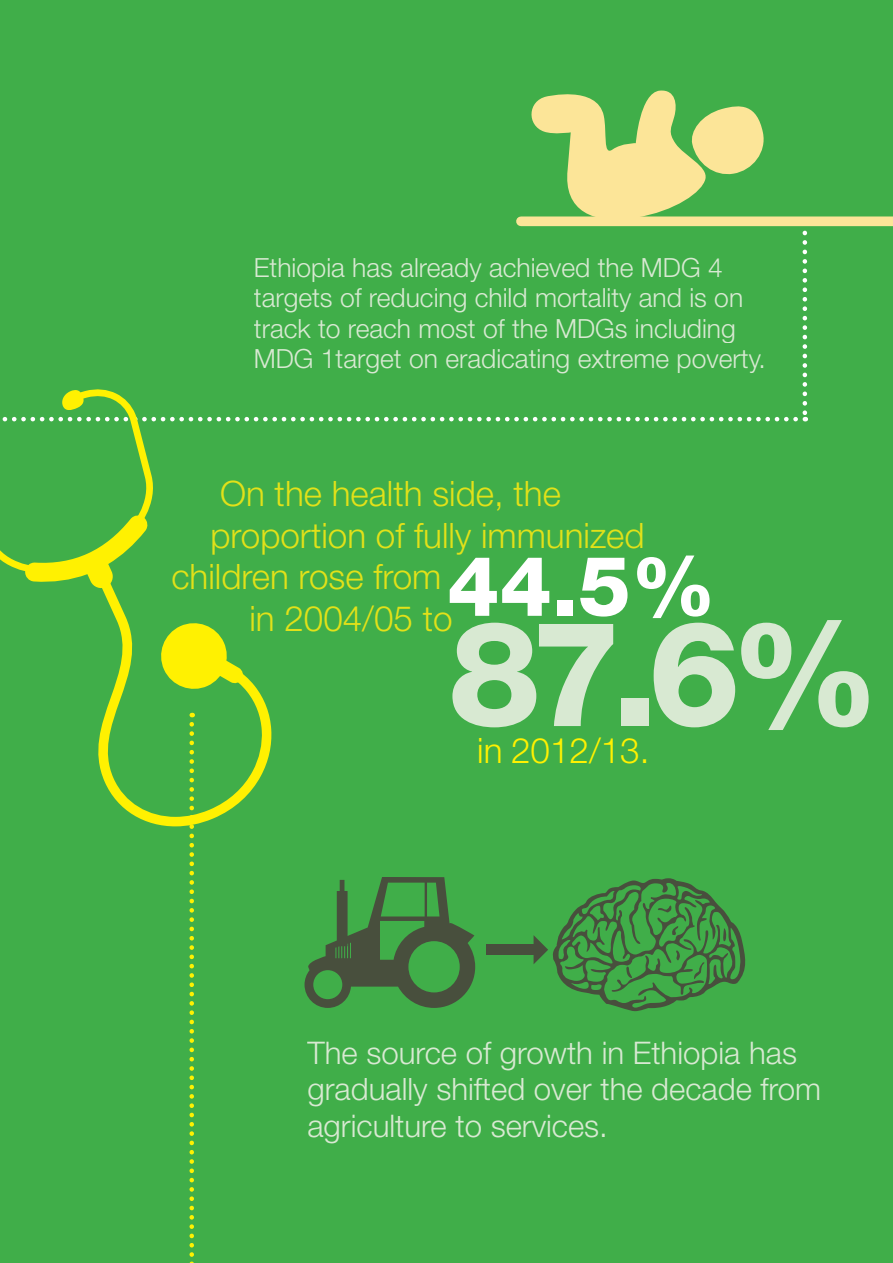
<style>
.page{position:relative;width:893px;height:1263px;background:#40ae49}
.page>*{position:absolute;margin:0;border:0;box-sizing:border-box;transform-origin:0 0}
.t1{font:800 146.4px "Helvetica Neue LT Std";color:#d8e9d2}
.t2{font:800 83.25px "Helvetica Neue LT Std";color:#fff}
.t3{font:300 35.1px "Helvetica Neue LT Std";color:#e2e119}
.t4{font:300 35.1px "Helvetica Neue LT Std";color:#fff101}
.t5{font:300 31.2px/36.6px "Helvetica Neue LT Std";color:#d8e9d2}
.t6{font:300 26.4px/30.2px "Helvetica Neue LT Std";color:#d8e9d2}
</style>
<div class="page">
<div style="left:171px;top:605px;width:280px;height:26px;background:#40ae49"></div>
<div style="left:256px;top:258px;width:467px;height:24px;background:#40ae49"></div>
<div style="left:254px;top:288px;width:489px;height:25px;background:#40ae49"></div>
<div style="left:254px;top:318px;width:482px;height:25px;background:#40ae49"></div>
<div style="left:256px;top:348px;width:507px;height:25px;background:#40ae49"></div>
<div style="left:307px;top:1041px;width:490px;height:29px;background:#40ae49"></div>
<div style="left:308px;top:1078px;width:513px;height:29px;background:#40ae49"></div>
<div style="left:308px;top:1114px;width:297px;height:29px;background:#40ae49"></div>
<div style="left:452px;top:620px;width:417px;height:110px;background:#40ae49"></div>
<svg style="left:305px;top:877px;width:170px;height:131px;background:#438643"></svg>
<svg style="left:189px;top:826px;width:5px;height:437px;background:#81c42f"></svg>
<svg style="left:802px;top:233px;width:5px;height:188px"></svg>
<svg style="left:526px;top:85px;width:241px;height:131px;background:#a3cb72"></svg>
<div style="left:521px;top:216px;width:372px;height:10px;background:#fce598"></div>
<div style="left:486px;top:944px;width:48px;height:11px;background:#484f3d"></div>
<svg style="left:534px;top:878px;width:215px;height:133px;background:#429445"></svg>
<svg style="left:91px;top:590px;width:181px;height:236px;background:#59b63f"></svg>
<div style="left:0;top:388px;width:796px;height:202px;background:#40ae49"></div>
<svg style="left:157px;top:619px;width:87px;height:74px;background:#aed41f"></svg>
<p class="t6" style="left:254px;top:252px;width:513px">Ethiopia has already achieved the MDG 4 targets of reducing child mortality and is on track to reach most of the MDGs including MDG 1target on eradicating extreme poverty.</p>
<h3 class="t3" style="left:220px;top:472px;width:342px">On the health side, the</h3>
<h3 class="t3" style="left:210px;top:513px;width:436px">proportion of fully immunized</h3>
<h3 class="t3" style="left:171px;top:555px;width:272px">children rose from</h3>
<h3 class="t3" style="left:249px;top:597px;width:205px">in 2004/05 to</h3>
<h2 class="t2" style="left:447px;top:537px;width:270px">44.5%</h2>
<h1 class="t1" style="left:448px;top:587px;width:433px">87.6%</h1>
<h3 class="t4" style="left:477px;top:729px;width:174px">in 2012/13.</h3>
<p class="t5" style="left:307px;top:1034px;width:515px">The source of growth in Ethiopia has gradually shifted over the decade from agriculture to services.</p>
</div>
